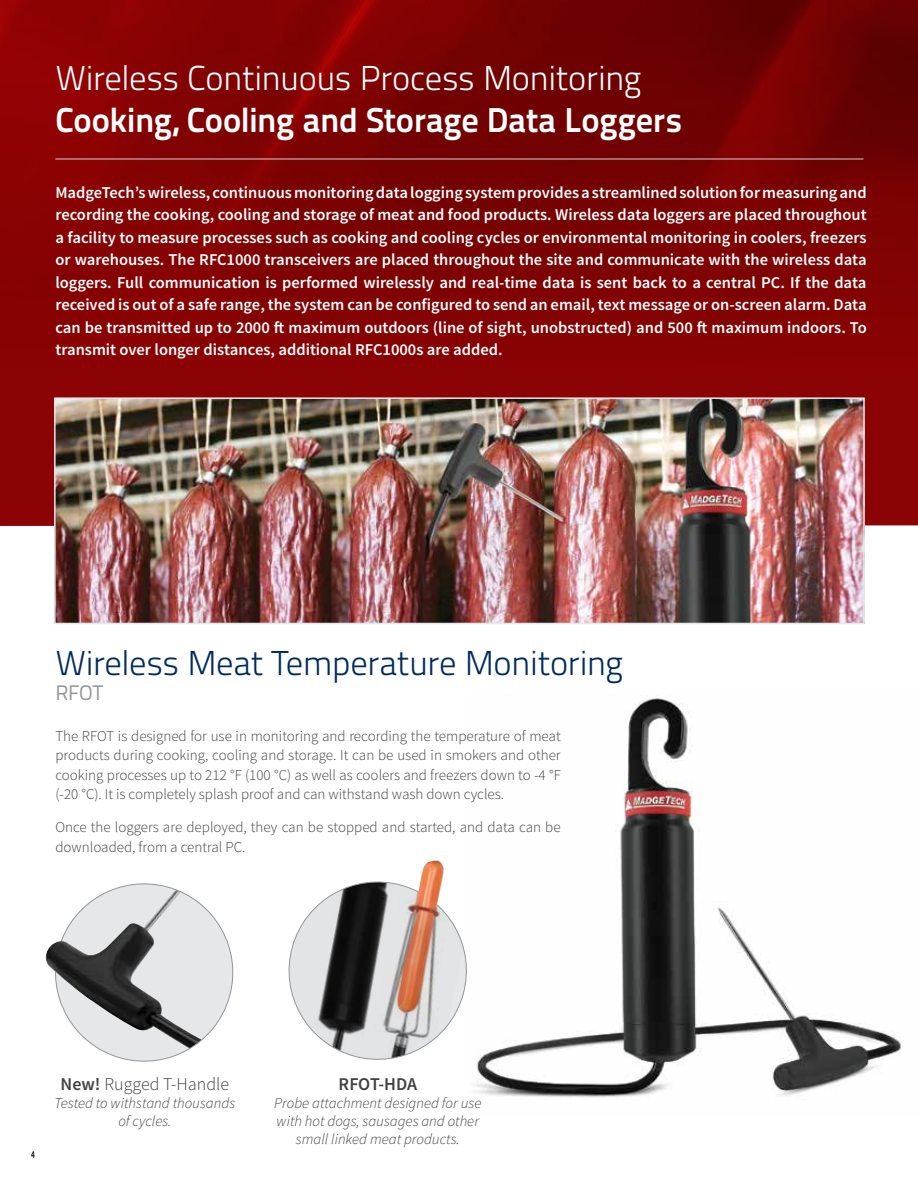
<style>
.page{position:relative;width:918px;height:1188px;background:#fff}
.page>*{position:absolute;margin:0;border:0;box-sizing:border-box;transform-origin:0 0}
.t1{font:700 34.5px "Titillium Text 22 L";letter-spacing:-.01em;color:#fff}
.t2{font:300 34.5px "Titillium Text 22 L";letter-spacing:-.015em;color:#fff}
.t3{font:300 34.5px "Titillium Text 22 L";letter-spacing:-.015em;color:#002b5c}
.t4{font:21px "Titillium Text 22 L";color:#939598}
.t5{font:300 18px "Source Sans Pro";color:#414042}
.t6{font:600 18px "Source Sans Pro";letter-spacing:-.01em;color:#414042}
.t7{font:600 16.5px/22.5px "Source Sans Pro";color:#fff;text-align:justify}
.t8{font:300 15px/19.5px "Source Sans Pro";color:#414042;text-align:justify}
.t9{font:italic 300 15px/18px "Source Sans Pro";color:#414042;text-align:center}
.t10{font:600 10.5px "Source Sans Pro";color:#000;scale:.7 1}
.s1{font-weight:600}
</style>
<div class="page">
<img style="left:474px;top:698px;width:427px;height:400px">
<div style="left:0;top:368px;width:918px;height:158px;background:#8b0304"></div>
<img style="left:0;top:0;width:918px;height:368px">
<hr style="left:55px;top:159px;width:808px;height:1px;background:#d1d3d4">
<img style="left:57px;top:400px;width:805px;height:221px">
<div style="left:54px;top:397px;width:811px;height:227px;border:2px solid #e6e7e8"></div>
<svg style="left:59px;top:883px;width:175px;height:179px"></svg>
<img style="left:45px;top:941px;width:61px;height:59px">
<svg style="left:288px;top:872px;width:189px;height:197px"></svg>
<img style="left:406px;top:860px;width:39px;height:80px">
<h1 class="t2" style="left:55px;top:53px;width:588px">Wireless Continuous Process Monitoring</h1>
<h1 class="t1" style="left:55px;top:93px;width:629px">Cooking, Cooling and Storage Data Loggers</h1>
<p class="t7" style="left:55px;top:181px;width:813px">MadgeTech’s wireless, continuous monitoring data logging system provides a streamlined solution for measuring and recording the cooking, cooling and storage of meat and food products. Wireless data loggers are placed throughout a facility to measure processes such as cooking and cooling cycles or environmental monitoring in coolers, freezers or warehouses. The RFC1000 transceivers are placed throughout the site and communicate with the wireless data loggers. Full communication is performed wirelessly and real-time data is sent back to a central PC. If the data received is out of a safe range, the system can be configured to send an email, text message or on-screen alarm. Data can be transmitted up to 2000 ft maximum outdoors (line of sight, unobstructed) and 500 ft maximum indoors. To transmit over longer distances, additional RFC1000s are added.</p>
<h1 class="t3" style="left:55px;top:637px;width:569px">Wireless Meat Temperature Monitoring</h1>
<p class="t4" style="left:55px;top:677px;width:49px">RFOT</p>
<p class="t8" style="left:55px;top:726px;width:507px">The RFOT is designed for use in monitoring and recording the temperature of meat products during cooking, cooling and storage. It can be used in smokers and other cooking processes up to 212 °F (100 °C) as well as coolers and freezers down to -4 °F (-20 °C). It is completely splash proof and can withstand wash down cycles.</p>
<p class="t8" style="left:55px;top:817px;width:507px">Once the loggers are deployed, they can be stopped and started, and data can be downloaded, from a central PC.</p>
<p class="t10" style="left:31px;top:1147px;width:7px">4</p>
<p class="t5" style="left:61px;top:1073px;width:170px"><span class="s1">New!</span> Rugged T-Handle</p>
<p class="t9" style="left:55px;top:1094px;width:182px">Tested to withstand thousands of cycles.</p>
<p class="t6" style="left:339px;top:1072px;width:80px">RFOT-HDA</p>
<p class="t9" style="left:274px;top:1094px;width:209px">Probe attachment designed for use with hot dogs, sausages and other small linked meat products.</p>
</div>
